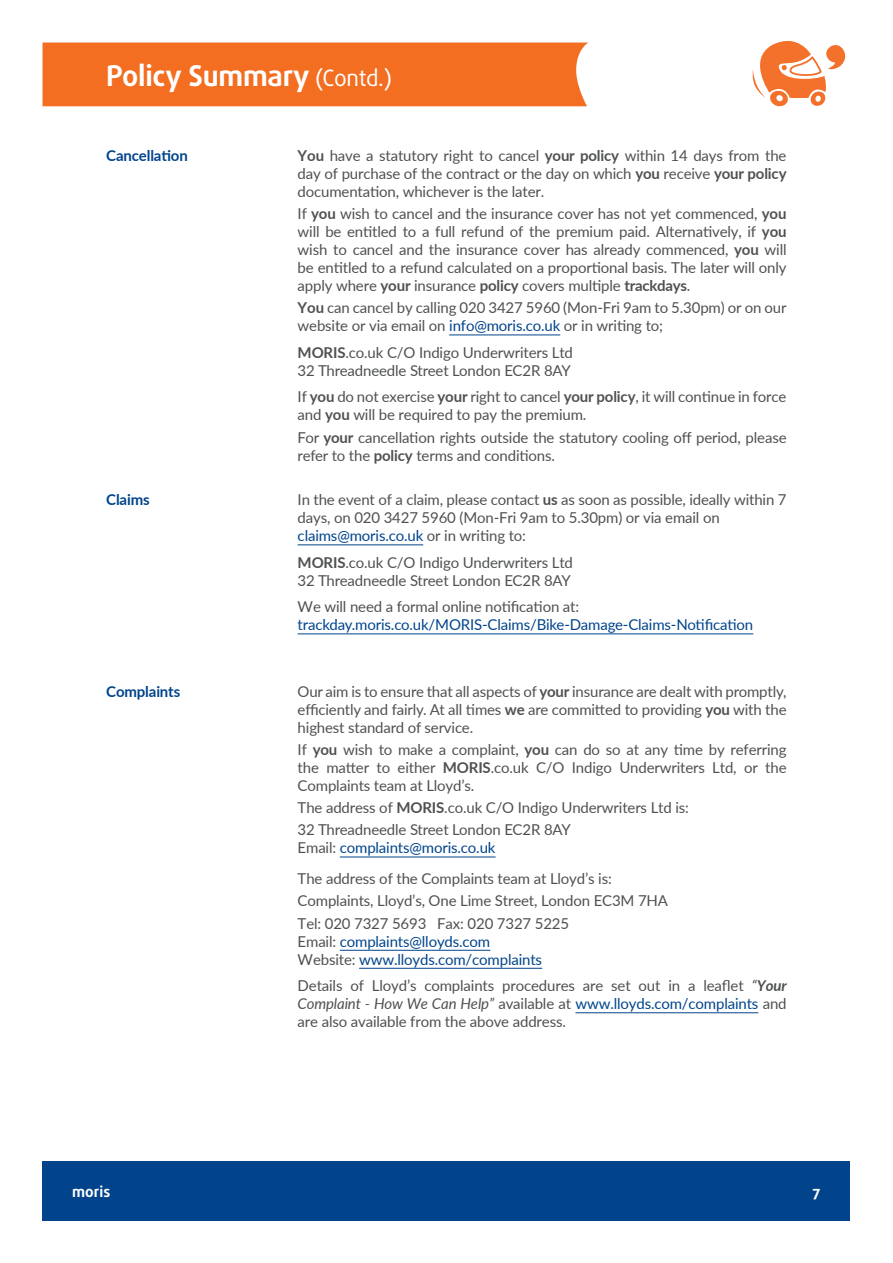
<style>
.page{position:relative;width:893px;height:1263px;background:#fff}
.page>*{position:absolute;margin:0;border:0;box-sizing:border-box;transform-origin:0 0}
.t1{font:700 28.5px "Daxline Pro";letter-spacing:-.01em;color:#fff}
.t2{font:15px/18px "Lato";letter-spacing:-.01em;color:#4f5151}
.t3{font:15px/18px "Lato";letter-spacing:-.01em;color:#01448c}
.t4{font:700 15px "Lato";letter-spacing:-.01em;color:#01448c}
.t5{font:700 15px "Daxline Pro";color:#fff}
.s1{font-weight:400;font-size:22.5px}
.s2{font-weight:700}
.s3{color:#01448c}
.s4{color:#4f5151}
.s5{font-style:italic}
.s6{font-weight:700;font-style:italic}
</style>
<div class="page">
<div style="left:43px;top:1161px;width:807px;height:59px;background:#01448c"></div>
<hr style="left:449px;top:335px;width:111px;height:1px;background:#01448c">
<hr style="left:298px;top:544px;width:125px;height:1px;background:#01448c">
<hr style="left:298px;top:633px;width:455px;height:1px;background:#01448c">
<hr style="left:340px;top:857px;width:156px;height:1px;background:#01448c">
<hr style="left:340px;top:950px;width:150px;height:1px;background:#01448c">
<hr style="left:359px;top:968px;width:183px;height:1px;background:#01448c">
<hr style="left:575px;top:1012px;width:183px;height:1px;background:#01448c">
<svg style="left:753px;top:41px;width:92px;height:65px"></svg>
<div style="left:43px;top:42px;width:546px;height:65px;background:#f36e21"></div>
<h1 class="t1" style="left:106px;top:58px;width:287px">Policy Summary <span class="s1">(Contd.)</span></h1>
<p class="t4" style="left:106px;top:144px;width:83px">Cancellation</p>
<p class="t2" style="left:298px;top:146px;width:490px;text-align:justify"><span class="s2">You</span> have a statutory right to cancel <span class="s2">your policy</span> within 14 days from the day of purchase of the contract or the day on which <span class="s2">you</span> receive <span class="s2">your policy </span>documentation, whichever is the later.</p>
<p class="t2" style="left:298px;top:204px;width:490px;text-align:justify">If <span class="s2">you</span> wish to cancel and the insurance cover has not yet commenced, <span class="s2">you </span>will be entitled to a full refund of the premium paid. Alternatively, if <span class="s2">you </span>wish to cancel and the insurance cover has already commenced, <span class="s2">you</span> will be entitled to a refund calculated on a proportional basis. The later will only apply where <span class="s2">your</span> insurance <span class="s2">policy</span> covers multiple <span class="s2">trackdays</span>.</p>
<p class="t2" style="left:298px;top:298px;width:490px"><span class="s2">You</span> can cancel by calling 020 3427 5960 (Mon-Fri 9am to 5.30pm) or on our website or via email on <span class="s3">info@moris.co.uk</span> or in writing to;</p>
<p class="t2" style="left:298px;top:343px;width:277px"><span class="s2">MORIS</span>.co.uk C/O Indigo Underwriters Ltd<br>32 Threadneedle Street London EC2R 8AY</p>
<p class="t2" style="left:298px;top:387px;width:490px">If <span class="s2">you</span> do not exercise <span class="s2">your</span> right to cancel <span class="s2">your policy</span>, it will continue in force and <span class="s2">you</span> will be required to pay the premium.</p>
<p class="t2" style="left:298px;top:428px;width:490px">For <span class="s2">your</span> cancellation rights outside the statutory cooling off period, please refer to the <span class="s2">policy</span> terms and conditions.</p>
<p class="t4" style="left:106px;top:489px;width:45px">Claims</p>
<p class="t2" style="left:298px;top:490px;width:490px">In the event of a claim, please contact <span class="s2">us</span> as soon as possible, ideally within 7 days, on 020 3427 5960 (Mon-Fri 9am to 5.30pm) or via email on <span class="s3">claims@moris.co.uk</span> or in writing to:</p>
<p class="t2" style="left:298px;top:553px;width:277px"><span class="s2">MORIS</span>.co.uk C/O Indigo Underwriters Ltd<br>32 Threadneedle Street London EC2R 8AY</p>
<p class="t2" style="left:298px;top:597px;width:283px">We will need a formal online notification at:</p>
<p class="t3" style="left:298px;top:615px;width:457px">trackday.moris.co.uk/MORIS-Claims/Bike-Damage-Claims-Notification</p>
<p class="t4" style="left:106px;top:680px;width:76px">Complaints</p>
<p class="t2" style="left:298px;top:682px;width:490px;text-align:justify">Our aim is to ensure that all aspects of <span class="s2">your</span> insurance are dealt with promptly, efficiently and fairly. At all times <span class="s2">we</span> are committed to providing <span class="s2">you</span> with the highest standard of service.</p>
<p class="t2" style="left:298px;top:740px;width:490px;text-align:justify">If <span class="s2">you</span> wish to make a complaint, <span class="s2">you</span> can do so at any time by referring the matter to either <span class="s2">MORIS</span>.co.uk C/O Indigo Underwriters Ltd, or the Complaints team at Lloyd’s.</p>
<p class="t2" style="left:298px;top:796px;width:393px;line-height:22.2px">The address of <span class="s2">MORIS</span>.co.uk C/O Indigo Underwriters Ltd is:<br>32 Threadneedle Street London EC2R 8AY</p>
<p class="t2" style="left:298px;top:832px;width:316px;line-height:30.8px">Email: <span class="s3">complaints@moris.co.uk<br></span>The address of the Complaints team at Lloyd’s is:</p>
<p class="t2" style="left:298px;top:889px;width:372px;line-height:22.2px">Complaints, Lloyd’s, One Lime Street, London EC3M 7HA<br>Tel: 020 7327 5693 Fax: 020 7327 5225</p>
<p class="t3" style="left:298px;top:932px;width:246px"><span class="s4">Email:</span> complaints@lloyds.com<br><span class="s4">Website:</span> www.lloyds.com/complaints</p>
<p class="t2" style="left:298px;top:976px;width:490px;text-align:justify">Details of Lloyd’s complaints procedures are set out in a leaflet <span class="s5">“</span><span class="s6">Your </span><span class="s5">Complaint - How We Can Help”</span> available at <span class="s3">www.lloyds.com/complaints</span> and are also available from the above address.</p>
<p class="t5" style="left:72px;top:1182px;width:40px">moris</p>
<p class="t5" style="left:812px;top:1182px;width:10px">7</p>
</div>
